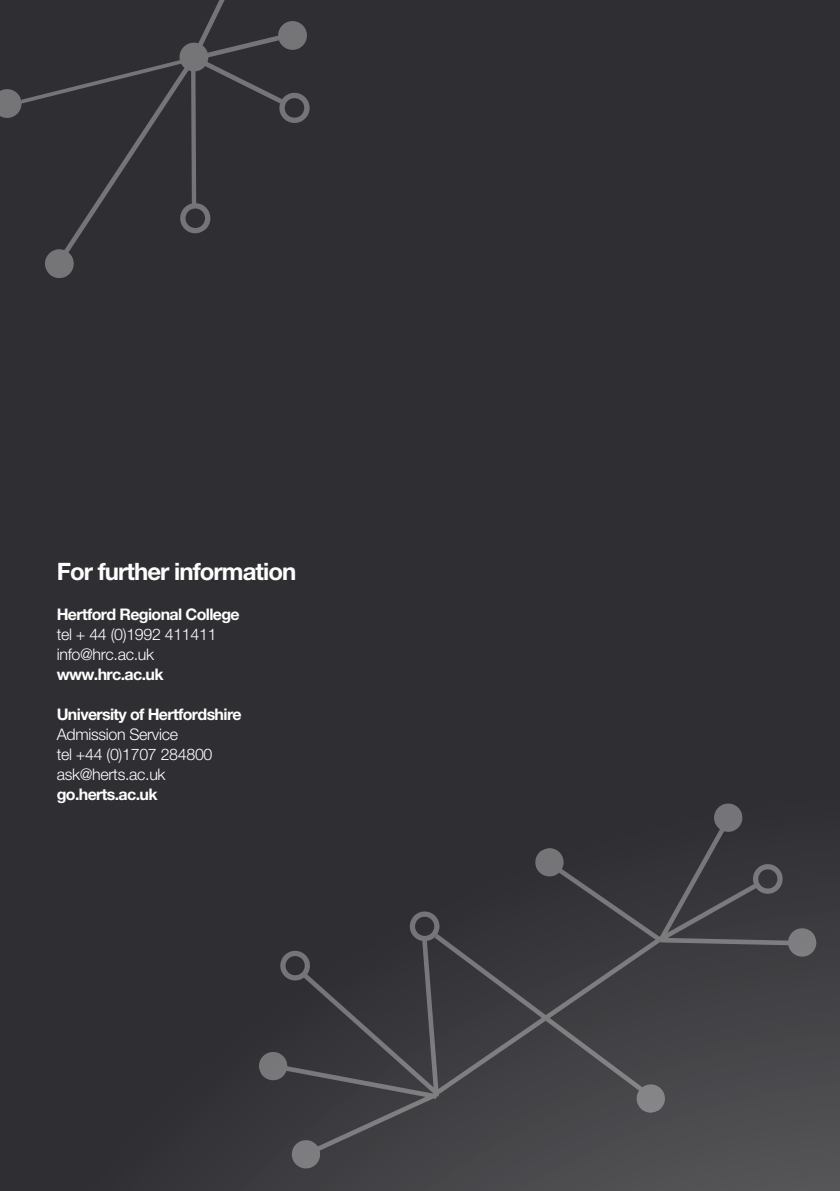
<style>
.page{position:relative;width:840px;height:1191px;background:#fff}
.page>*{position:absolute;margin:0;border:0;box-sizing:border-box;transform-origin:0 0}
.t1{font:700 24px "Helvetica Neue LT Std";letter-spacing:-.04em;color:#fff}
.t2{font:300 16px/20px "Helvetica Neue LT Std";letter-spacing:-.02em;color:#fff}
.t3{font:700 16px "Helvetica Neue LT Std";letter-spacing:-.04em;color:#fff}
</style>
<div class="page">
<div style="left:0;top:0;width:839px;height:1191px;background:#2f2e33"></div>
<svg style="left:257px;top:803px;width:560px;height:367px"></svg>
<svg style="left:0;top:0;width:310px;height:278px"></svg>
<h1 class="t1" style="left:57px;top:556px;width:241px">For further information</h1>
<p class="t3" style="left:57px;top:604px;width:184px">Hertford Regional College</p>
<p class="t2" style="left:57px;top:624px;width:161px">tel + 44 (0)1992 411411 info@hrc.ac.uk</p>
<p class="t3" style="left:57px;top:664px;width:108px">www.hrc.ac.uk</p>
<p class="t3" style="left:57px;top:704px;width:186px">University of Hertfordshire</p>
<p class="t2" style="left:57px;top:724px;width:157px">Admission Service<br>tel +44 (0)1707 284800 ask@herts.ac.uk</p>
<p class="t3" style="left:57px;top:784px;width:102px">go.herts.ac.uk</p>
</div>
